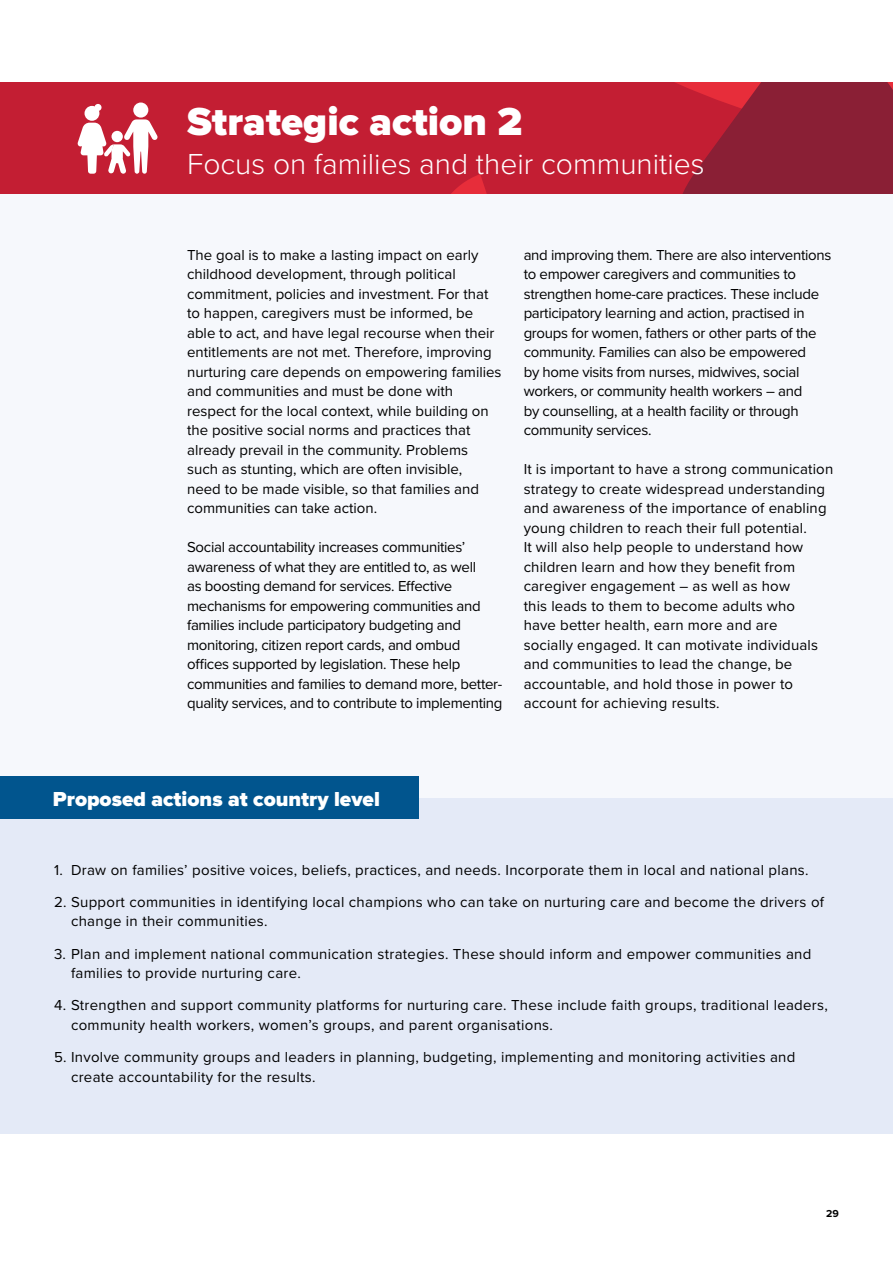
<style>
.page{position:relative;width:893px;height:1263px;background:#fff}
.page>*{position:absolute;margin:0;border:0;box-sizing:border-box;transform-origin:0 0}
.t1{font:900 40.5px "Proxima Nova";color:#fff}
.t2{font:300 30px "Proxima Nova";color:#fff}
.t3{font:900 21px "Proxima Nova";color:#fff}
.t4{font:15px/19.5px "Proxima Nova";color:#000}
.t5{font:15px/19.5px "Proxima Nova";letter-spacing:-.02em;color:#000}
.t6{font:15px/19.5px "Proxima Nova";letter-spacing:.02em;color:#000}
.t7{font:700 10.5px "Proxima Nova";color:#000}
</style>
<div class="page">
<div style="left:0;top:82px;width:893px;height:1051px;background:#f6f8fc"></div>
<div style="left:0;top:798px;width:893px;height:335px;background:#e4eaf7"></div>
<div style="left:0;top:82px;width:893px;height:112px;background:#c31e33"></div>
<svg style="left:451px;top:82px;width:442px;height:112px"></svg>
<div style="left:0;top:776px;width:418px;height:43px;background:#01558e"></div>
<div style="left:133px;top:103px;width:15px;height:15px;background:#fff;border-radius:50%"></div>
<div style="left:85px;top:106px;width:14px;height:15px;background:#fff;border-radius:50%"></div>
<div style="left:94px;top:104px;width:8px;height:7px;background:#fff;border-radius:50%"></div>
<svg style="left:77px;top:119px;width:81px;height:55px"></svg>
<h1 class="t1" style="left:187px;top:97px;width:337px">Strategic action 2</h1>
<h2 class="t2" style="left:187px;top:141px;width:519px">Focus on families and their communities</h2>
<p class="t4" style="left:187px;top:244px;width:316px">The goal is to make a lasting impact on early childhood development, through political commitment, policies and investment. For that to happen, caregivers must be informed, be able to act, and have legal recourse when their entitlements are not met. Therefore, improving nurturing care depends on empowering families and communities and must be done with respect for the local context, while building on the positive social norms and practices that already prevail in the community. Problems such as stunting, which are often invisible,<br>need to be made visible, so that families and communities can take action.</p>
<p class="t5" style="left:187px;top:537px;width:317px">Social accountability increases communities’ awareness of what they are entitled to, as well<br>as boosting demand for services. Effective mechanisms for empowering communities and families include participatory budgeting and monitoring, citizen report cards, and ombud offices supported by legislation. These help communities and families to demand more, better&shy;quality services, and to contribute to implementing</p>
<p class="t5" style="left:524px;top:244px;width:309px">and improving them. There are also interventions to empower caregivers and communities to strengthen home-care practices. These include participatory learning and action, practised in groups for women, fathers or other parts of the community. Families can also be empowered<br>by home visits from nurses, midwives, social workers, or community health workers – and<br>by counselling, at a health facility or through community services.</p>
<p class="t4" style="left:524px;top:459px;width:311px">It is important to have a strong communication strategy to create widespread understanding and awareness of the importance of enabling young children to reach their full potential.<br>It will also help people to understand how children learn and how they benefit from caregiver engagement – as well as how<br>this leads to them to become adults who<br>have better health, earn more and are<br>socially engaged. It can motivate individuals and communities to lead the change, be accountable, and hold those in power to account for achieving results.</p>
<h3 class="t3" style="left:53px;top:786px;width:328px">Proposed actions at country level</h3>
<p class="t6" style="left:54px;top:859px;width:756px">1. Draw on families’ positive voices, beliefs, practices, and needs. Incorporate them in local and national plans.</p>
<p class="t6" style="left:71px;top:891px;width:755px;text-indent:-17px">2. Support communities in identifying local champions who can take on nurturing care and become the drivers of change in their communities.</p>
<p class="t6" style="left:71px;top:943px;width:742px;text-indent:-17px">3. Plan and implement national communication strategies. These should inform and empower communities and families to provide nurturing care.</p>
<p class="t6" style="left:71px;top:995px;width:758px;text-indent:-17px">4. Strengthen and support community platforms for nurturing care. These include faith groups, traditional leaders, community health workers, women’s groups, and parent organisations.</p>
<p class="t6" style="left:71px;top:1047px;width:726px;text-indent:-17px">5. Involve community groups and leaders in planning, budgeting, implementing and monitoring activities and create accountability for the results.</p>
<p class="t7" style="left:826px;top:1206px;width:14px">29</p>
</div>
